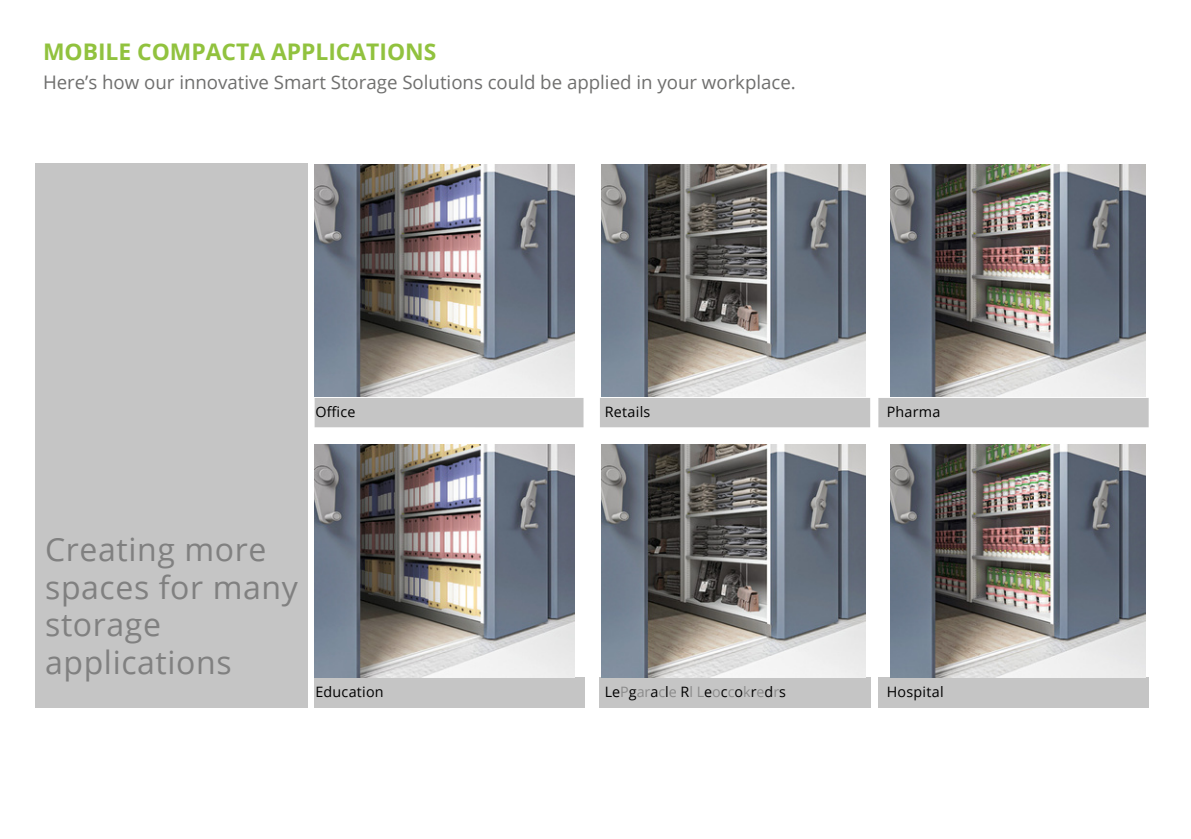
<style>
.page{position:relative;width:1191px;height:839px;background:#fff}
.page>*{position:absolute;margin:0;border:0;box-sizing:border-box;transform-origin:0 0}
.t1{font:32px/37.6px "Open Sans";letter-spacing:.02em;color:#808080}
.t2{font:700 22.8px "Open Sans";color:#91c23e}
.t3{font:18.6px "Open Sans";color:#6f6f6e}
.t4{font:14.4px "Open Sans";letter-spacing:.015em;color:#000}
.s1{color:#8b8b8b}
</style>
<div class="page">
<div style="left:36px;top:164px;width:271px;height:543px;background:#c5c5c5"></div>
<div style="left:600px;top:677px;width:270px;height:30px;background:#c5c5c5"></div>
<div style="left:878px;top:677px;width:271px;height:30px;background:#c5c5c5"></div>
<div style="left:878px;top:398px;width:271px;height:29px;background:#c5c5c5"></div>
<div style="left:314px;top:677px;width:271px;height:30px;background:#c5c5c5"></div>
<div style="left:600px;top:398px;width:270px;height:29px;background:#c5c5c5"></div>
<div style="left:315px;top:398px;width:269px;height:29px;background:#c5c5c5"></div>
<img style="left:315px;top:164px;width:259px;height:233px">
<img style="left:890px;top:164px;width:255px;height:233px">
<img style="left:601px;top:164px;width:264px;height:233px">
<img style="left:315px;top:444px;width:259px;height:233px">
<img style="left:890px;top:444px;width:255px;height:233px">
<img style="left:601px;top:444px;width:264px;height:233px">
<p class="t2" style="left:43px;top:36px;width:395px">MOBILE COMPACTA APPLICATIONS</p>
<p class="t3" style="left:43px;top:69px;width:754px">Here’s how our innovative Smart Storage Solutions could be applied in your workplace.</p>
<h1 class="t4" style="left:315px;top:401px;width:42px">Office</h1>
<p class="t1" style="left:45px;top:530px;width:254px">Creating more spaces for many storage applications</p>
<p class="t4" style="left:315px;top:681px;width:70px">Education</p>
<p class="t4" style="left:605px;top:401px;width:47px">Retails</p>
<p class="t4" style="left:887px;top:401px;width:55px">Pharma</p>
<p class="t4" style="left:605px;top:681px;width:183px">Le<span class="s1">P</span>g<span class="s1">ar</span>a<span class="s1">c</span>l<span class="s1">e</span> R<span class="s1">l L</span>e<span class="s1">o</span>c<span class="s1">c</span>o<span class="s1">k</span>r<span class="s1">e</span>d<span class="s1">r</span>s</p>
<p class="t4" style="left:887px;top:681px;width:58px">Hospital</p>
</div>
